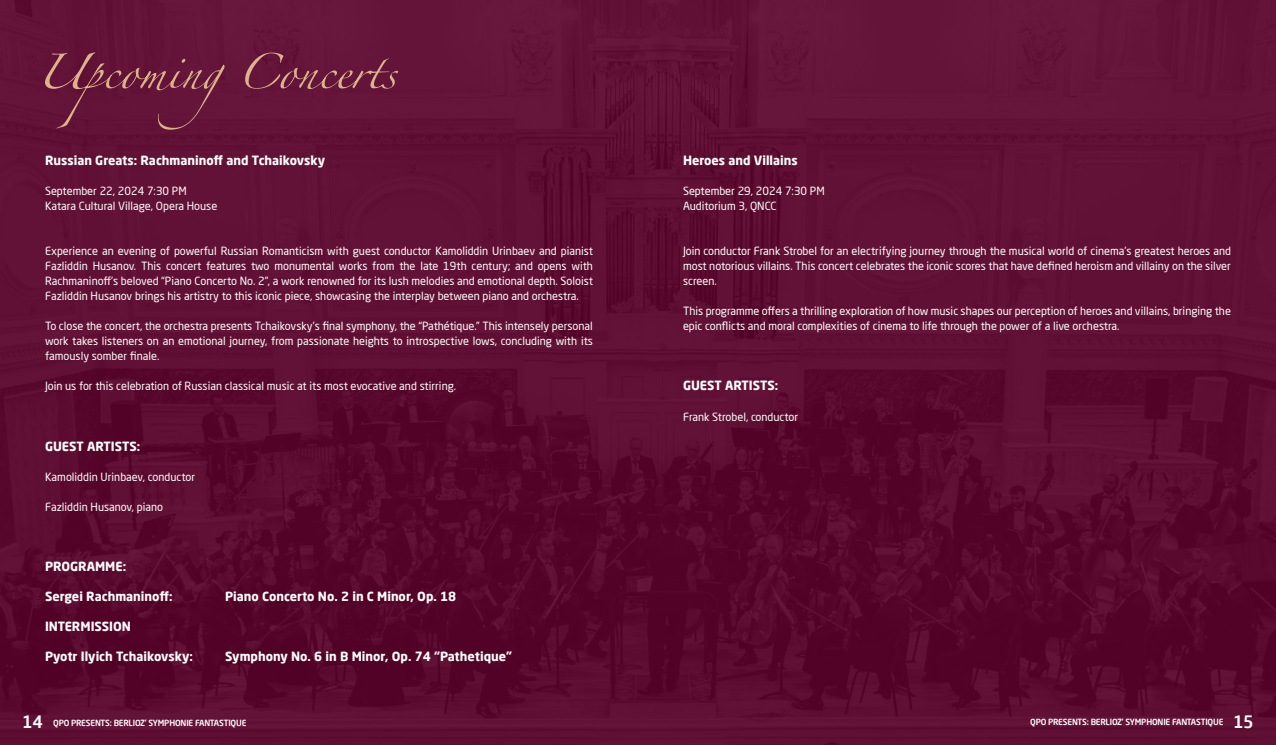
<style>
.page{position:relative;width:1276px;height:745px;background:#fff}
.page>*{position:absolute;margin:0;border:0;box-sizing:border-box;transform-origin:0 0}
.t1{font:700 12.5px "Neo Sans Pro";color:#fff}
.t2{font:11.12px/15px "Neo Sans Pro";color:#fff}
.t3{font:500 8.38px "Neo Sans Pro";letter-spacing:-.02em;color:#fff}
.s1{font-size:16.75px}
</style>
<div class="page">
<img style="left:0;top:0;width:1276px;height:744px">
<svg style="left:45px;top:52px;width:353px;height:78px;background:#6c1e3d"></svg>
<p class="t1" style="left:45px;top:152px;width:282px">Russian Greats: Rachmaninoff and Tchaikovsky</p>
<p class="t2" style="left:45px;top:183px;width:174px">September 22, 2024 7:30 PM<br>Katara Cultural Village, Opera House</p>
<p class="t2" style="left:45px;top:243px;width:549px;text-align:justify">Experience an evening of powerful Russian Romanticism with guest conductor Kamoliddin Urinbaev and pianist Fazliddin Husanov. This concert features two monumental works from the late 19th century; and opens with Rachmaninoff’s beloved “Piano Concerto No. 2”, a work renowned for its lush melodies and emotional depth. Soloist Fazliddin Husanov brings his artistry to this iconic piece, showcasing the interplay between piano and orchestra.</p>
<p class="t2" style="left:45px;top:318px;width:549px;text-align:justify">To close the concert, the orchestra presents Tchaikovsky’s final symphony, the “Pathétique.” This intensely personal work takes listeners on an emotional journey, from passionate heights to introspective lows, concluding with its famously somber finale.</p>
<p class="t2" style="left:45px;top:378px;width:413px">Join us for this celebration of Russian classical music at its most evocative and stirring.</p>
<p class="t1" style="left:45px;top:437px;width:97px">GUEST ARTISTS:</p>
<p class="t2" style="left:45px;top:468px;width:152px">Kamoliddin Urinbaev, conductor</p>
<p class="t2" style="left:45px;top:498px;width:120px">Fazliddin Husanov, piano</p>
<p class="t1" style="left:45px;top:557px;width:83px">PROGRAMME:</p>
<p class="t1" style="left:45px;top:587px;width:129px">Sergei Rachmaninoff:</p>
<p class="t1" style="left:225px;top:587px;width:233px">Piano Concerto No. 2 in C Minor, Op. 18</p>
<p class="t1" style="left:45px;top:617px;width:87px">INTERMISSION</p>
<p class="t1" style="left:45px;top:647px;width:149px">Pyotr Ilyich Tchaikovsky:</p>
<p class="t1" style="left:225px;top:647px;width:288px">Symphony No. 6 in B Minor, Op. 74 “Pathetique”</p>
<p class="t1" style="left:683px;top:152px;width:116px">Heroes and Villains</p>
<p class="t2" style="left:683px;top:183px;width:143px">September 29, 2024 7:30 PM<br>Auditorium 3, QNCC</p>
<p class="t2" style="left:683px;top:243px;width:549px;text-align:justify">Join conductor Frank Strobel for an electrifying journey through the musical world of cinema’s greatest heroes and most notorious villains. This concert celebrates the iconic scores that have defined heroism and villainy on the silver screen.</p>
<p class="t2" style="left:683px;top:303px;width:549px">This programme offers a thrilling exploration of how music shapes our perception of heroes and villains, bringing the epic conflicts and moral complexities of cinema to life through the power of a live orchestra.</p>
<p class="t1" style="left:683px;top:377px;width:97px">GUEST ARTISTS:</p>
<p class="t2" style="left:683px;top:408px;width:117px">Frank Strobel, conductor</p>
<p class="t3" style="left:22px;top:717px;width:226px"><span class="s1">14</span> QPO PRESENTS: BERLIOZ’ SYMPHONIE FANTASTIQUE</p>
<p class="t3" style="left:1030px;top:716px;width:225px">QPO PRESENTS: BERLIOZ’ SYMPHONIE FANTASTIQUE <span class="s1">15</span></p>
</div>
